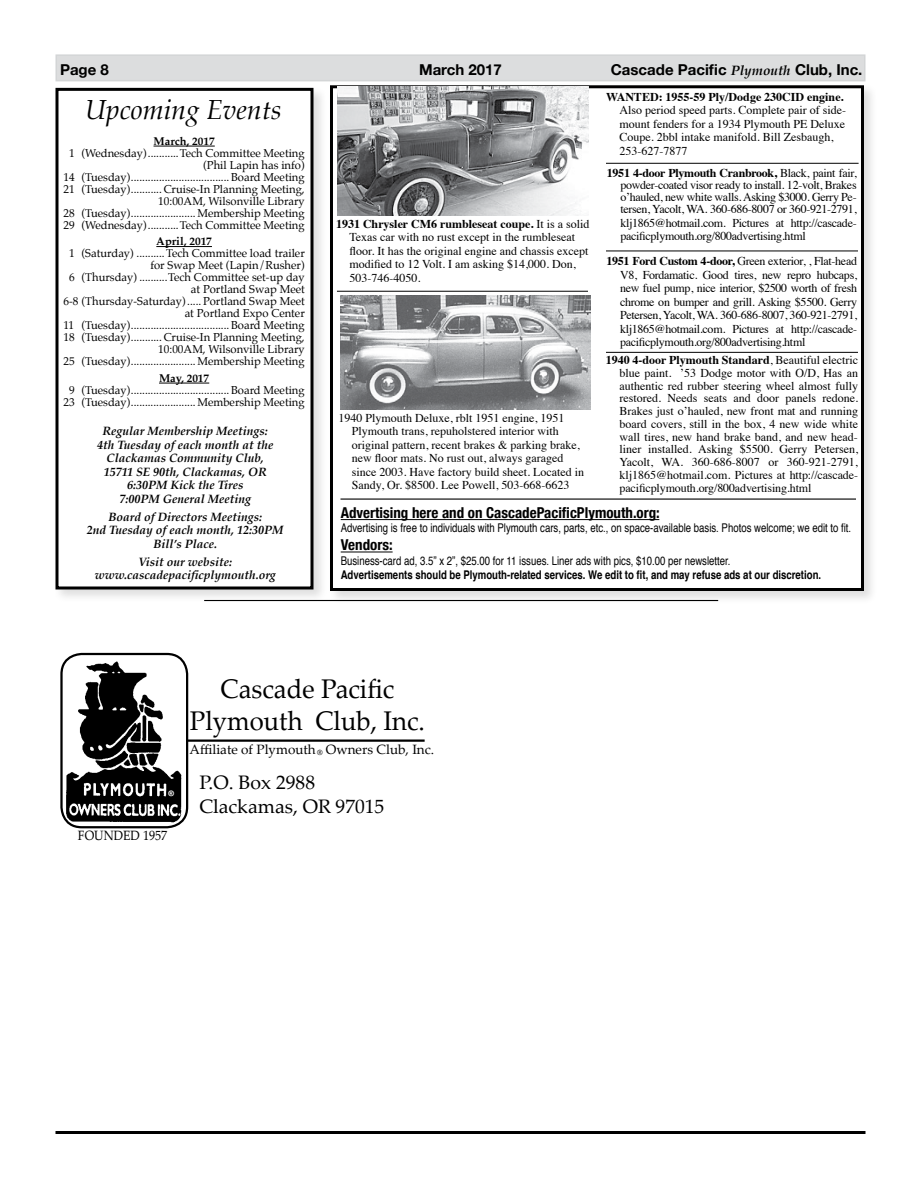
<style>
.page{position:relative;width:918px;height:1188px;background:#fff}
.page>*{position:absolute;margin:0;border:0;box-sizing:border-box;transform-origin:0 0}
.t1{font:27px/32.4px "Palatino Linotype";color:#000;text-align:center;scale:.95 1}
.t2{font:italic 27px "Palatino";color:#000}
.t3{font:19.5px/23.4px "Palatino Linotype";color:#000}
.t4{font:700 condensed 15px "Helvetica Neue";color:#000}
.t5{font:700 15px "Helvetica Neue";color:#000}
.t6{font:13.5px "Palatino Linotype";color:#000}
.t7{font:13.5px "Palatino Linotype";color:#000;scale:.9 1}
.t8{font:12px/13.5px "Times";color:#000;text-align:justify}
.t9{font:italic 700 12px/13.5px "Palatino";color:#000;text-align:center}
.t10{font:12px "Helvetica";color:#000;scale:.8 1}
.t11{font:700 12px "Helvetica";color:#000;scale:.8 1}
.t12{font:12px/13.5px "Times";letter-spacing:-.025em;color:#000}
.t13{font:700 12px "Times";color:#000}
.t14{font:11.25px/12px "Palatino";color:#000;text-align:right}
.t15{font:700 11.25px "Palatino";color:#000}
.t16{font:700 7.5px "Palatino Linotype";color:#000}
.t17{font:700 7.5px "Helvetica";color:#fff}
.s1{font-family:"Palatino";font-style:italic;font-size:13.5px}
.s2{font-weight:700}
</style>
<div class="page">
<div style="left:328px;top:83px;width:550px;height:522px;background:#000;opacity:.13"></div>
<div style="left:332px;top:87px;width:530px;height:503px;background:#fff"></div>
<div style="left:330px;top:85px;width:534px;height:506px;border:3px solid #000"></div>
<hr style="left:56px;top:1131px;width:810px;height:3px;background:#000">
<div style="left:53px;top:86px;width:274px;height:518px;background:#000;opacity:.13"></div>
<div style="left:57px;top:89px;width:255px;height:499px;background:#fff"></div>
<div style="left:56px;top:88px;width:258px;height:502px;border:3px solid #000"></div>
<div style="left:56px;top:54px;width:810px;height:27px;background:#dcddde"></div>
<hr style="left:187px;top:740px;width:238px;height:2px;background:#000">
<img style="left:64px;top:660px;width:121px;height:165px">
<div style="left:60px;top:653px;width:128px;height:175px;border:2px solid #000;border-radius:20px"></div>
<div style="left:167px;top:786px;width:12px;height:15px;background:#000;border-radius:50%"></div>
<div style="left:166px;top:785px;width:14px;height:17px;border:2px solid #000;border-radius:50%"></div>
<hr style="left:341px;top:519px;width:318px;height:1px;background:#000">
<hr style="left:341px;top:552px;width:52px;height:1px;background:#000">
<hr style="left:340px;top:499px;width:516px;height:1px;background:#000">
<hr style="left:204px;top:600px;width:514px;height:1px;background:#000">
<img style="left:340px;top:295px;width:251px;height:114px">
<hr style="left:337px;top:291px;width:251px;height:1px;background:#000">
<img style="left:337px;top:86px;width:251px;height:130px">
<hr style="left:606px;top:251px;width:252px;height:1px;background:#000">
<hr style="left:154px;top:146px;width:61px;height:1px;background:#000">
<hr style="left:156px;top:246px;width:56px;height:1px;background:#000">
<hr style="left:159px;top:383px;width:50px;height:1px;background:#000">
<hr style="left:606px;top:352px;width:252px;height:1px;background:#000">
<hr style="left:606px;top:163px;width:253px;height:1px;background:#000">
<p class="t5" style="left:60px;top:58px;width:50px">Page 8</p>
<p class="t5" style="left:419px;top:58px;width:84px">March 2017</p>
<p class="t5" style="left:611px;top:58px;width:253px">Cascade Pacific <span class="s1">Plymouth</span> Club, Inc.</p>
<h1 class="t2" style="left:85px;top:88px;width:198px">Upcoming Events</h1>
<p class="t15" style="left:154px;top:131px;width:63px">March, 2017</p>
<p class="t14" style="left:63px;top:147px;width:243px">1 (Wednesday)...........Tech Committee Meeting (Phil Lapin has info)<br>14 (Tuesday)...................................Board Meeting 21 (Tuesday)........... Cruise-In Planning Meeting, 10:00AM, Wilsonville Library<br>28 (Tuesday)....................... Membership Meeting 29 (Wednesday)...........Tech Committee Meeting</p>
<p class="t15" style="left:156px;top:232px;width:57px">April, 2017</p>
<p class="t14" style="left:63px;top:248px;width:243px">1 (Saturday) ..........Tech Committee load trailer for Swap Meet (Lapin/Rusher)<br>6 (Thursday) ..........Tech Committee set-up day at Portland Swap Meet<br>6-8 (Thursday-Saturday)..... Portland Swap Meet at Portland Expo Center<br>11 (Tuesday)...................................Board Meeting 18 (Tuesday)........... Cruise-In Planning Meeting, 10:00AM, Wilsonville Library<br>25 (Tuesday)....................... Membership Meeting</p>
<p class="t15" style="left:159px;top:369px;width:52px">May, 2017</p>
<p class="t14" style="left:63px;top:384px;width:243px;text-align:center">9 (Tuesday)...................................Board Meeting<br>23 (Tuesday)....................... Membership Meeting</p>
<p class="t9" style="left:97px;top:424px;width:178px">Regular Membership Meetings:<br>4th Tuesday of each month at the<br>Clackamas Community Club,<br>15711 SE 90th, Clackamas, OR<br>6:30PM Kick the Tires<br>7:00PM General Meeting</p>
<p class="t9" style="left:87px;top:510px;width:198px">Board of Directors Meetings:<br>2nd Tuesday of each month, 12:30PM<br>Bill’s Place.</p>
<p class="t9" style="left:95px;top:555px;width:183px">Visit our website: www.cascadepacificplymouth.org</p>
<p class="t8" style="left:350px;top:216px;width:241px;text-align:left;text-indent:-14px"><span class="s2">1931 Chrysler CM6 rumbleseat coupe.</span> It is a solid Texas car with no rust except in the rumbleseat floor. It has the original engine and chassis except modified to 12 Volt. I am asking $14,000. Don, 503-746-4050.</p>
<p class="t8" style="left:352px;top:410px;width:234px;text-align:left;text-indent:-14px">1940 Plymouth Deluxe, rblt 1951 engine, 1951<br>Plymouth trans, repuholstered interior with original pattern, recent brakes &amp; parking brake, new floor mats. No rust out, always garaged since 2003. Have factory build sheet. Located in Sandy, Or. $8500. Lee Powell, 503-668-6623</p>
<p class="t13" style="left:606px;top:85px;width:239px">WANTED: 1955-59 Ply/Dodge 230CID engine.</p>
<p class="t8" style="left:620px;top:102px;width:228px;text-align:left">Also period speed parts. Complete pair of side&shy;mount fenders for a 1934 Plymouth PE Deluxe Coupe. 2bbl intake manifold. Bill Zesbaugh, 253-627-7877</p>
<p class="t8" style="left:620px;top:166px;width:238px;line-height:12px;text-indent:-14px"><span class="s2">1951 4-door Plymouth Cranbrook,</span> Black, paint fair, powder-coated visor ready to install. 12-volt, Brakes o’hauled, new white walls. Asking $3000. Gerry Pe&shy;tersen, Yacolt, WA. 360-686-8007 or 360-921-2791,</p>
<p class="t12" style="left:620px;top:215px;width:238px">klj1865@hotmail.com. Pictures at http://cascade&shy;pacificplymouth.org/800advertising.html</p>
<p class="t8" style="left:620px;top:253px;width:239px;text-indent:-14px"><span class="s2">1951 Ford Custom 4-door,</span> Green exterior, , Flat-head V8, Fordamatic. Good tires, new repro hubcaps, new fuel pump, nice interior, $2500 worth of fresh chrome on bumper and grill. Asking $5500. Gerry Petersen, Yacolt, WA. 360-686-8007, 360-921-2791, klj1865@hotmail.com. Pictures at http://cascade&shy;pacificplymouth.org/800advertising.html</p>
<p class="t8" style="left:619px;top:353px;width:240px;line-height:12.8px;text-indent:-14px"><span class="s2">1940 4-door Plymouth Standard</span>, Beautiful electric blue paint. ’53 Dodge motor with O/D, Has an authentic red rubber steering wheel almost fully restored. Needs seats and door panels redone.<br>Brakes just o’hauled, new front mat and running board covers, still in the box, 4 new wide white wall tires, new hand brake band, and new head&shy;liner installed. Asking $5500. Gerry Petersen, Yacolt, WA. 360-686-8007 or 360-921-2791, klj1865@hotmail.com. Pictures at http://cascade&shy;pacificplymouth.org/800advertising.html</p>
<p class="t4" style="left:341px;top:500px;width:321px">Advertising here and on CascadePacificPlymouth.org:</p>
<p class="t10" style="left:341px;top:519px;width:640px">Advertising is free to individuals with Plymouth cars, parts, etc., on space-available basis. Photos welcome; we edit to fit.</p>
<p class="t4" style="left:341px;top:533px;width:53px">Vendors:</p>
<p class="t10" style="left:341px;top:551px;width:489px">Business-card ad, 3.5” x 2”, $25.00 for 11 issues. Liner ads with pics, $10.00 per newsletter.</p>
<p class="t11" style="left:341px;top:565px;width:602px">Advertisements should be Plymouth-related services. We edit to fit, and may refuse ads at our discretion.</p>
<p class="t17" style="left:168px;top:788px;width:7px">®</p>
<p class="t7" style="left:78px;top:826px;width:101px">FOUNDED 1957</p>
<h1 class="t1" style="left:190px;top:671px;width:249px">Cascade Pacific<br>Plymouth Club, Inc.</h1>
<p class="t6" style="left:190px;top:739px;width:246px">Affiliate of Plymouth Owners Club, Inc.</p>
<h2 class="t3" style="left:199px;top:770px;width:187px">P.O. Box 2988<br>Clackamas, OR 97015</h2>
<p class="t16" style="left:317px;top:748px;width:7px">®</p>
</div>
